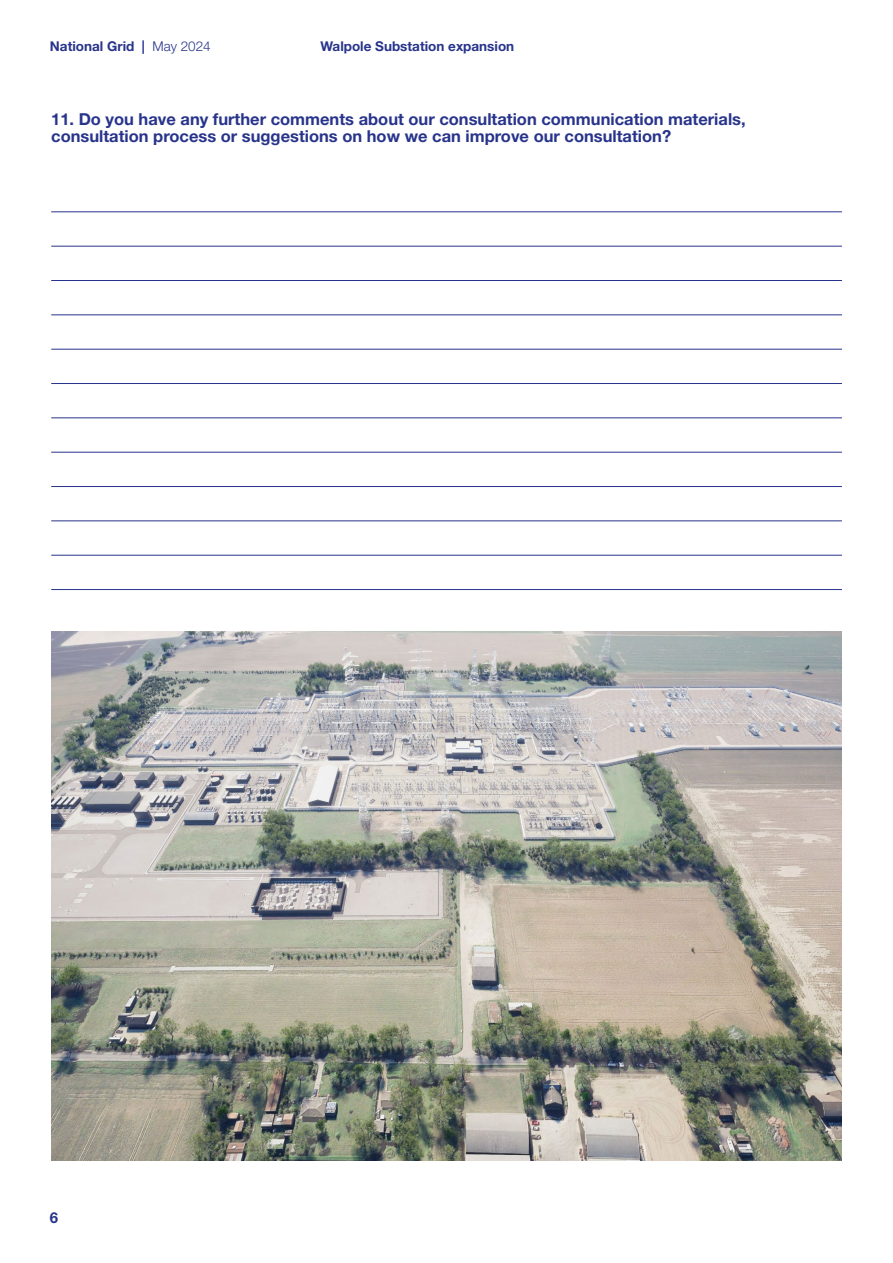
<style>
.page{position:relative;width:893px;height:1263px;background:#fff}
.page>*{position:absolute;margin:0;border:0;box-sizing:border-box;transform-origin:0 0}
.t1{font:700 16.5px/17.2px "Helvetica Neue LT Std";color:#28348b}
.t2{font:700 15px "Helvetica Neue LT Std";color:#28348b}
.t3{font:700 13.5px "Helvetica Neue LT Std";color:#28348b}
.s1{font-weight:300}
</style>
<div class="page">
<hr style="left:51px;top:211px;width:791px;height:1px;background:#28348b">
<hr style="left:51px;top:246px;width:791px;height:1px;background:#28348b">
<hr style="left:51px;top:280px;width:791px;height:1px;background:#28348b">
<hr style="left:51px;top:314px;width:791px;height:1px;background:#28348b">
<hr style="left:51px;top:349px;width:791px;height:1px;background:#28348b">
<hr style="left:51px;top:383px;width:791px;height:1px;background:#28348b">
<hr style="left:51px;top:417px;width:791px;height:1px;background:#28348b">
<hr style="left:51px;top:452px;width:791px;height:1px;background:#28348b">
<hr style="left:51px;top:486px;width:791px;height:1px;background:#28348b">
<hr style="left:51px;top:520px;width:791px;height:1px;background:#28348b">
<hr style="left:51px;top:555px;width:791px;height:1px;background:#28348b">
<hr style="left:51px;top:589px;width:791px;height:1px;background:#28348b">
<img style="left:51px;top:631px;width:791px;height:529px">
<p class="t3" style="left:50px;top:38px;width:162px">National Grid | <span class="s1">May 2024</span></p>
<p class="t3" style="left:320px;top:38px;width:195px">Walpole Substation expansion</p>
<p class="t1" style="left:51px;top:110px;width:696px">11. Do you have any further comments about our consultation communication materials, consultation process or suggestions on how we can improve our consultation?</p>
<p class="t2" style="left:50px;top:1208px;width:10px">6</p>
</div>
